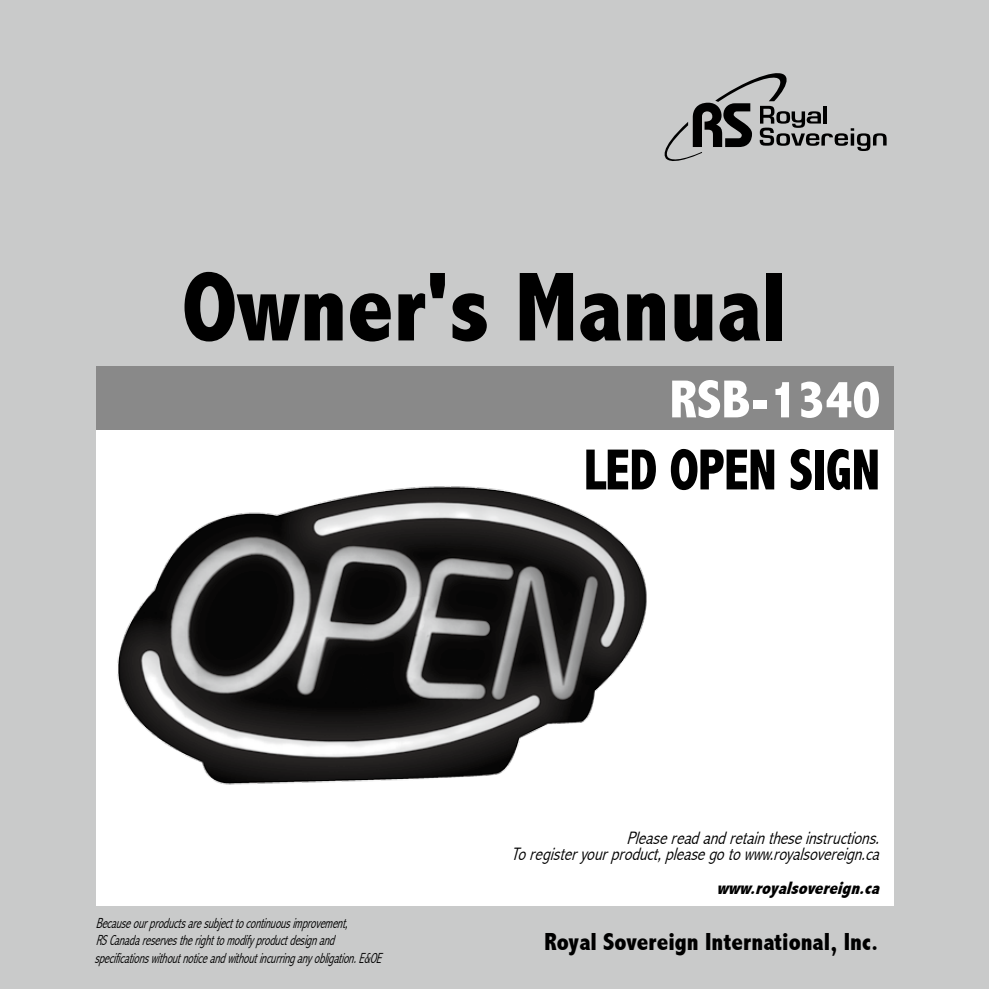
<style>
.page{position:relative;width:989px;height:989px;background:#c9caca}
.page>*{position:absolute;margin:0;border:0;box-sizing:border-box;transform-origin:0 0}
.t1{font:800 condensed 99px "Abadi";color:#000}
.t2{font:800 condensed 58.5px "Abadi";letter-spacing:-.01em;color:#000;scale:.9 1}
.t3{font:800 condensed 54px "Abadi";color:#fff}
.t4{font:800 condensed 24.75px "Abadi";color:#000}
.t5{font:italic 300 condensed 18px/16.9px "Abadi";color:#000;text-align:right}
.t6{font:italic 800 condensed 18px "Abadi";color:#000}
.t7{font:italic 300 condensed 14.62px/17.6px "Abadi";color:#000;scale:.85 1}
</style>
<div class="page">
<div style="left:96px;top:367px;width:797px;height:63px;background:#898989"></div>
<div style="left:96px;top:430px;width:797px;height:476px;background:#fff"></div>
<img style="left:117px;top:486px;width:530px;height:299px">
<svg style="left:664px;top:73px;width:222px;height:88px"></svg>
<h1 class="t1" style="left:182px;top:250px;width:606px">Owner's Manual</h1>
<h3 class="t3" style="left:670px;top:368px;width:212px">RSB-1340</h3>
<h2 class="t2" style="left:583px;top:436px;width:331px">LED OPEN SIGN</h2>
<p class="t7" style="left:94px;top:914px;width:344px">Becauseourproductsaresubjecttocontinuousimprovement,<br>RSCanadareservestherighttomodify productdesignand specificationswithoutnoticeandwithoutincurringany obligation.E&amp;OE</p>
<p class="t5" style="left:511px;top:829px;width:375px">Pleasereadandretaintheseinstructions.<br>Toregisteryourproduct,pleasegotowww.royalsovereign.ca</p>
<p class="t6" style="left:716px;top:877px;width:169px">www.royalsovereign.ca</p>
<h3 class="t4" style="left:544px;top:927px;width:335px">Royal Sovereign International, Inc.</h3>
</div>
